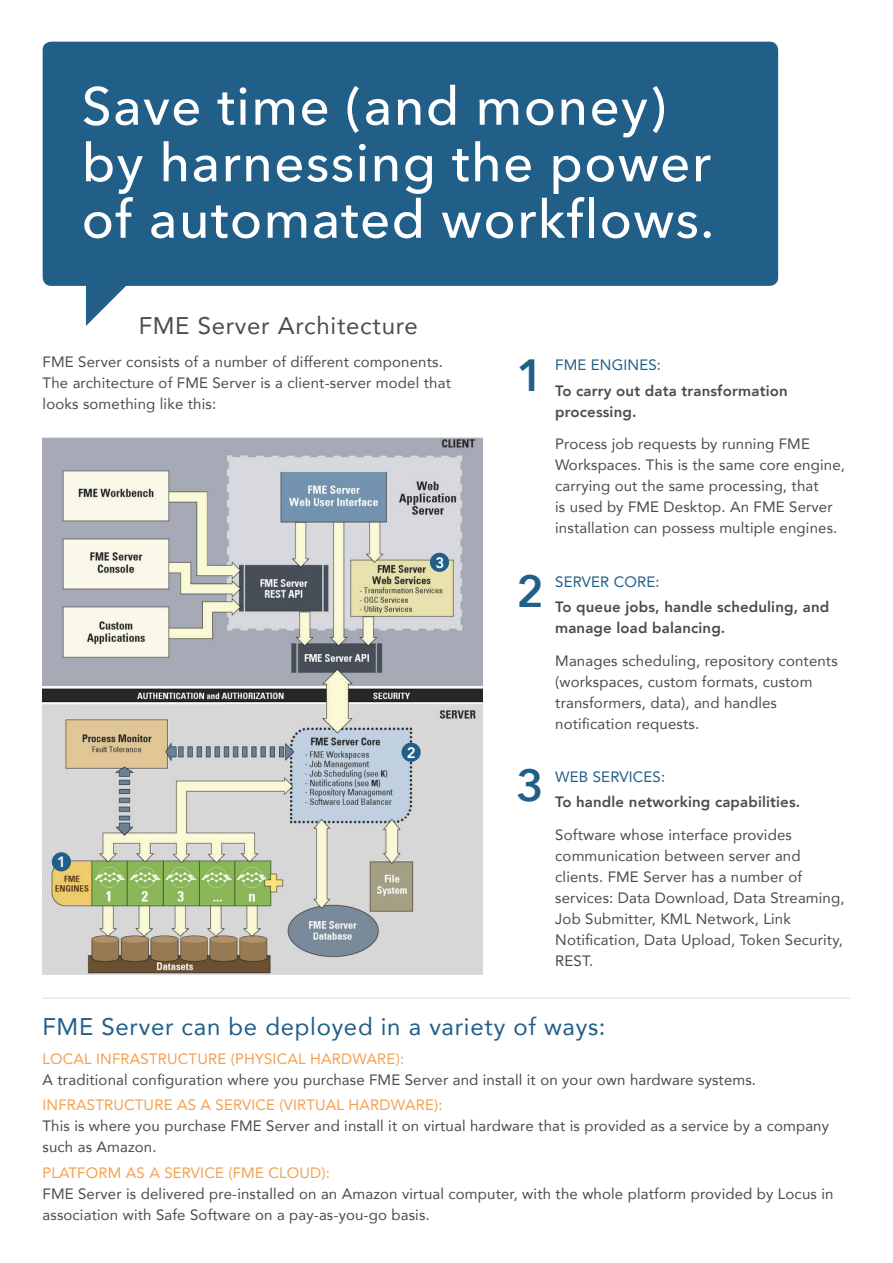
<style>
.page{position:relative;width:893px;height:1263px;background:#fff}
.page>*{position:absolute;margin:0;border:0;box-sizing:border-box;transform-origin:0 0}
.t1{font:500 52.95px/56.6px "Avenir Next";letter-spacing:.025em;color:#fff}
.t2{font:600 45px "Avenir Next";color:#215e88}
.t3{font:24px "Avenir";letter-spacing:.03em;color:#215e88}
.t4{font:24px "Avenir";letter-spacing:.03em;color:#4b4c4d}
.t5{font:15px/21px "Avenir";letter-spacing:.01em;color:#4b4c4d}
.t6{font:800 15px/21px "Avenir";letter-spacing:.01em;color:#4b4c4d}
.t7{font:15px "Avenir";letter-spacing:.01em;color:#f4a050}
.t8{font:15px "Avenir";letter-spacing:.01em;color:#215e88}
.t9{font:800 15px "Avenir";color:#fff}
</style>
<div class="page">
<img style="left:43px;top:438px;width:439px;height:537px">
<hr style="left:43px;top:997px;width:807px;height:2px;background:#deecf8">
<div style="left:43px;top:42px;width:735px;height:244px;background:#215e88;border-radius:9px"></div>
<svg style="left:86px;top:285px;width:42px;height:41px"></svg>
<div style="left:52px;top:852px;width:19px;height:19px;background:#215e88;border-radius:50%"></div>
<div style="left:401px;top:743px;width:20px;height:19px;background:#215e88;border-radius:50%"></div>
<div style="left:430px;top:553px;width:19px;height:19px;background:#215e88;border-radius:50%"></div>
<h1 class="t1" style="left:82px;top:76px;width:634px">Save time (and money) by harnessing the power of automated workflows.</h1>
<h3 class="t4" style="left:139px;top:306px;width:281px">FME Server Architecture</h3>
<p class="t5" style="left:43px;top:351px;width:410px">FME Server consists of a number of different components.<br>The architecture of FME Server is a client-server model that looks something like this:</p>
<h2 class="t2" style="left:516px;top:337px;width:29px">1</h2>
<p class="t9" style="left:57px;top:850px;width:10px">1</p>
<p class="t9" style="left:435px;top:551px;width:10px">3</p>
<p class="t9" style="left:407px;top:741px;width:10px">2</p>
<h2 class="t2" style="left:516px;top:553px;width:29px">2</h2>
<h2 class="t2" style="left:516px;top:747px;width:29px">3</h2>
<p class="t8" style="left:555px;top:353px;width:107px">FME ENGINES:</p>
<p class="t6" style="left:555px;top:380px;width:234px">To carry out data transformation processing.</p>
<p class="t5" style="left:555px;top:433px;width:291px">Process job requests by running FME Workspaces. This is the same core engine, carrying out the same processing, that<br>is used by FME Desktop. An FME Server installation can possess multiple engines.</p>
<p class="t8" style="left:555px;top:570px;width:106px">SERVER CORE:</p>
<p class="t6" style="left:555px;top:597px;width:276px">To queue jobs, handle scheduling, and manage load balancing.</p>
<p class="t5" style="left:555px;top:650px;width:284px">Manages scheduling, repository contents (workspaces, custom formats, custom transformers, data), and handles notification requests.</p>
<p class="t8" style="left:555px;top:765px;width:111px">WEB SERVICES:</p>
<p class="t6" style="left:555px;top:791px;width:247px">To handle networking capabilities.</p>
<p class="t5" style="left:555px;top:823px;width:291px">Software whose interface provides communication between server and clients. FME Server has a number of services: Data Download, Data Streaming,<br>Job Submitter, KML Network, Link<br>Notification, Data Upload, Token Security,<br>REST.</p>
<h3 class="t3" style="left:43px;top:1007px;width:565px">FME Server can be deployed in a variety of ways:</h3>
<p class="t7" style="left:43px;top:1047px;width:363px">LOCAL INFRASTRUCTURE (PHYSICAL HARDWARE):</p>
<p class="t5" style="left:43px;top:1069px;width:715px">A traditional configuration where you purchase FME Server and install it on your own hardware systems.</p>
<p class="t7" style="left:43px;top:1093px;width:402px">INFRASTRUCTURE AS A SERVICE (VIRTUAL HARDWARE):</p>
<p class="t5" style="left:43px;top:1115px;width:788px">This is where you purchase FME Server and install it on virtual hardware that is provided as a service by a company such as Amazon.</p>
<p class="t7" style="left:43px;top:1160px;width:289px">PLATFORM AS A SERVICE (FME CLOUD):</p>
<p class="t5" style="left:43px;top:1182px;width:792px">FME Server is delivered pre-installed on an Amazon virtual computer, with the whole platform provided by Locus in association with Safe Software on a pay-as-you-go basis.</p>
</div>
